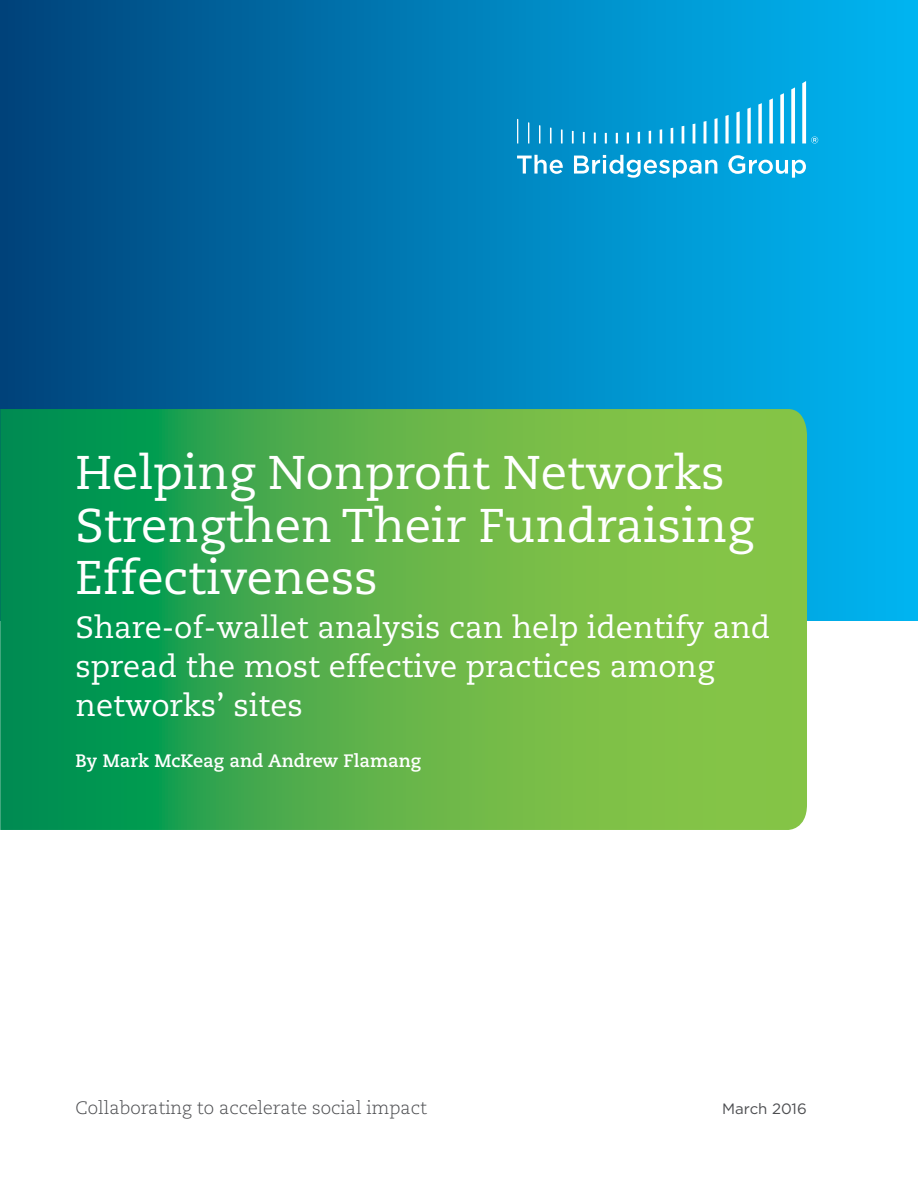
<style>
.page{position:relative;width:918px;height:1188px;background:#fff}
.page>*{position:absolute;margin:0;border:0;box-sizing:border-box;transform-origin:0 0}
.t1{font:47.25px/52.5px "Caecilia LT Std";color:#fff}
.t2{font:30.75px/39px "Caecilia LT Std";color:#fff}
.t3{font:300 18px "Caecilia LT Std";color:#4c4d50}
.t4{font:700 18px "Caecilia LT Std";color:#fff}
.t5{font:15px "Gotham";color:#4c4d50}
</style>
<div class="page">
<div style="left:0;top:0;width:918px;height:621px;background:linear-gradient(to right,#00447c,#00b9f5)"></div>
<svg style="left:517px;top:155px;width:46px;height:19px"></svg>
<svg style="left:574px;top:155px;width:143px;height:23px"></svg>
<svg style="left:728px;top:155px;width:78px;height:23px"></svg>
<svg style="left:517px;top:81px;width:301px;height:63px;background:#19a3d8"></svg>
<svg style="left:0;top:409px;width:807px;height:421px;background:#52b04b"></svg>
<h1 class="t1" style="left:76px;top:447px;width:679px">Helping Nonprofit Networks<br>Strengthen Their Fundraising<br>Effectiveness</h1>
<p class="t2" style="left:76px;top:609px;width:696px">Share-of-wallet analysis can help identify and spread the most effective practices among networks’ sites</p>
<p class="t4" style="left:76px;top:750px;width:347px">By Mark McKeag and Andrew Flamang</p>
<p class="t3" style="left:76px;top:1098px;width:353px">Collaborating to accelerate social impact</p>
<p class="t5" style="left:722px;top:1099px;width:86px">March 2016</p>
</div>
